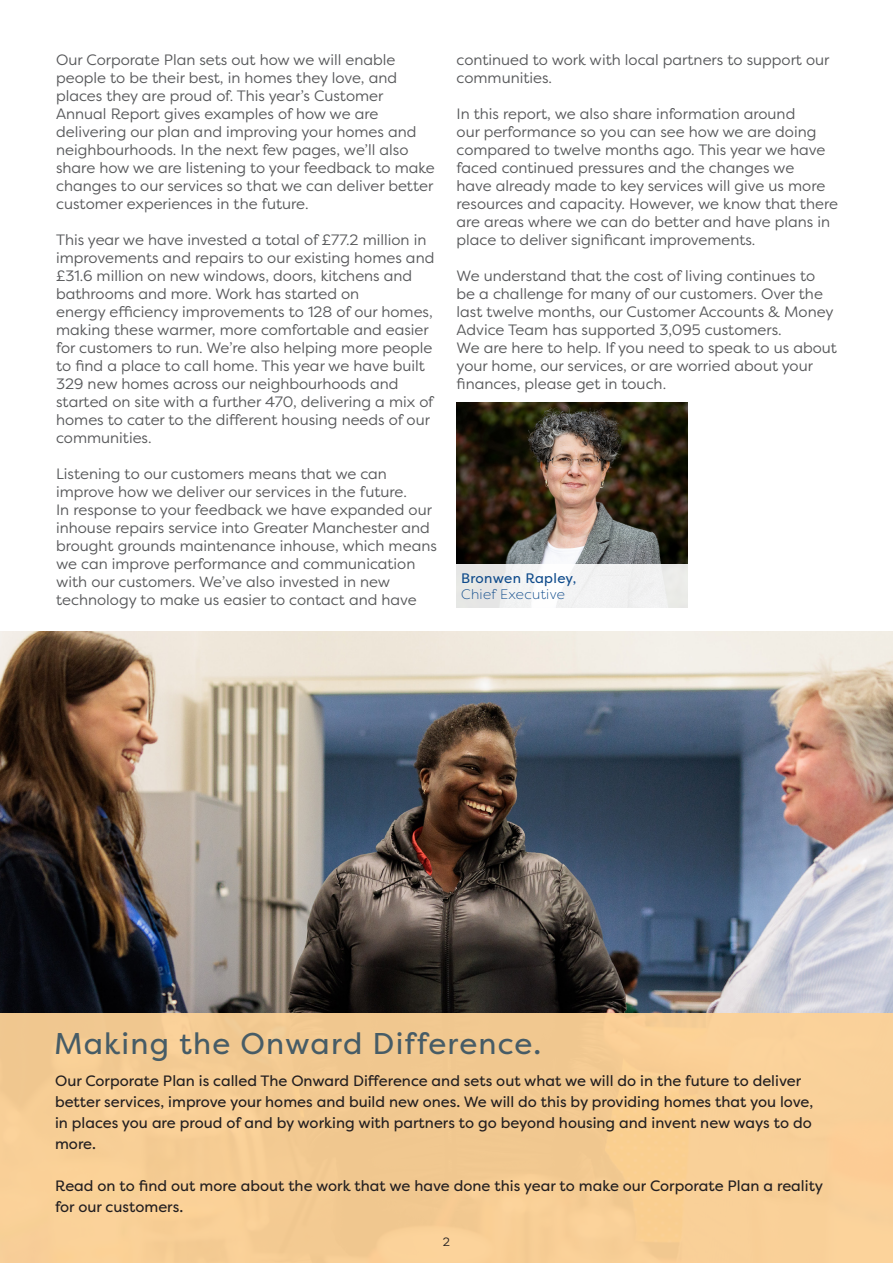
<style>
.page{position:relative;width:893px;height:1263px;background:#fff}
.page>*{position:absolute;margin:0;border:0;box-sizing:border-box;transform-origin:0 0}
.t1{font:30px "Filson Pro";letter-spacing:.04em;color:#475c66}
.t2{font:15px/18px "Filson Pro";color:#57585a}
.t3{font:15px/21px "Filson Pro";color:#231f20}
.t4{font:13.8px "Filson Pro";letter-spacing:.025em;color:#0f4b8b}
.t5{font:300 13.8px "Filson Pro";letter-spacing:.025em;color:#0f4b8b}
.t6{font:12px "Filson Pro";color:#231f20}
</style>
<div class="page">
<img style="left:457px;top:402px;width:231px;height:163px">
<div style="left:457px;top:565px;width:231px;height:43px;background:linear-gradient(to bottom,#f0f0f0,#f0f0f0)"></div>
<img style="left:0;top:631px;width:893px;height:382px">
<div style="left:0;top:1013px;width:893px;height:250px;background:#fdd297"></div>
<p class="t2" style="left:56px;top:51px;width:380px">Our Corporate Plan sets out how we will enable people to be their best, in homes they love, and places they are proud of. This year’s Customer Annual Report gives examples of how we are delivering our plan and improving your homes and neighbourhoods. In the next few pages, we’ll also share how we are listening to your feedback to make changes to our services so that we can deliver better customer experiences in the future.</p>
<p class="t2" style="left:56px;top:231px;width:380px">This year we have invested a total of £77.2 million in improvements and repairs to our existing homes and £31.6 million on new windows, doors, kitchens and bathrooms and more. Work has started on</p>
<p class="t2" style="left:56px;top:303px;width:378px">energy efficiency improvements to 128 of our homes,</p>
<p class="t2" style="left:56px;top:321px;width:374px">making these warmer, more comfortable and easier</p>
<p class="t2" style="left:56px;top:339px;width:379px">for customers to run. We’re also helping more people to find a place to call home. This year we have built 329 new homes across our neighbourhoods and started on site with a further 470, delivering a mix of homes to cater to the different housing needs of our communities.</p>
<p class="t2" style="left:56px;top:465px;width:382px">Listening to our customers means that we can improve how we deliver our services in the future.<br>In response to your feedback we have expanded our inhouse repairs service into Greater Manchester and brought grounds maintenance inhouse, which means we can improve performance and communication with our customers. We’ve also invested in new technology to make us easier to contact and have</p>
<p class="t2" style="left:457px;top:51px;width:374px">continued to work with local partners to support our communities.</p>
<p class="t2" style="left:457px;top:105px;width:383px">In this report, we also share information around<br>our performance so you can see how we are doing compared to twelve months ago. This year we have faced continued pressures and the changes we<br>have already made to key services will give us more resources and capacity. However, we know that there are areas where we can do better and have plans in place to deliver significant improvements.</p>
<p class="t2" style="left:457px;top:267px;width:378px">We understand that the cost of living continues to be a challenge for many of our customers. Over the last twelve months, our Customer Accounts &amp; Money Advice Team has supported 3,095 customers.</p>
<p class="t2" style="left:457px;top:339px;width:382px">We are here to help. If you need to speak to us about your home, our services, or are worried about your finances, please get in touch.</p>
<p class="t4" style="left:461px;top:569px;width:117px">Bronwen Rapley,</p>
<p class="t5" style="left:461px;top:586px;width:105px">Chief Executive</p>
<p class="t1" style="left:54px;top:1023px;width:489px">Making the Onward Difference.</p>
<p class="t3" style="left:55px;top:1070px;width:760px">Our Corporate Plan is called The Onward Difference and sets out what we will do in the future to deliver better services, improve your homes and build new ones. We will do this by providing homes that you love, in places you are proud of and by working with partners to go beyond housing and invent new ways to do more.</p>
<p class="t3" style="left:55px;top:1175px;width:769px">Read on to find out more about the work that we have done this year to make our Corporate Plan a reality for our customers.</p>
<p class="t6" style="left:443px;top:1234px;width:9px">2</p>
</div>
